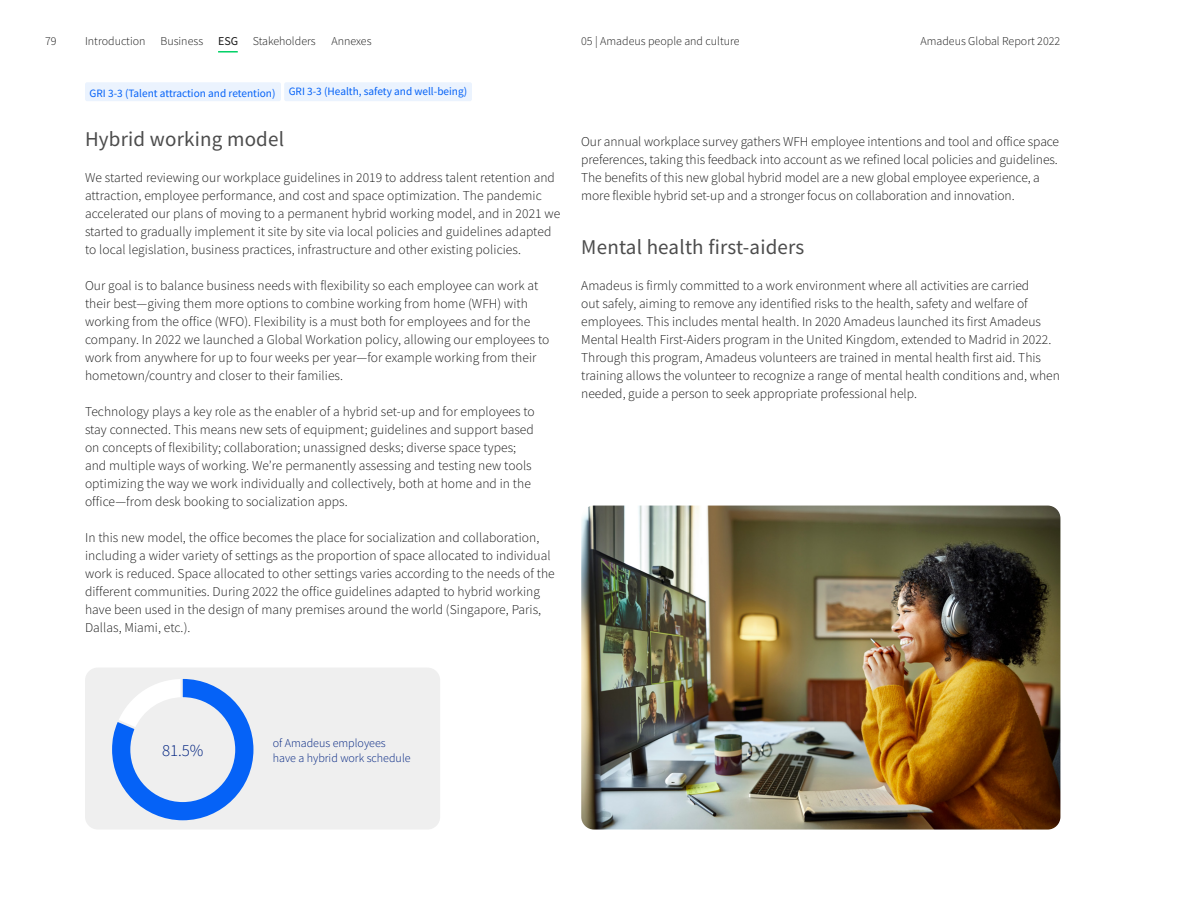
<style>
.page{position:relative;width:1188px;height:918px;background:#fff}
.page>*{position:absolute;margin:0;border:0;box-sizing:border-box;transform-origin:0 0}
.Heading_4{font:21px "Source Sans Pro";letter-spacing:.01em;color:#4c4c4c}
.t1{font:300 16.8px "Source Sans Pro";color:#002280}
.Paragraph{font:300 13.5px/18px "Source Sans Pro";letter-spacing:.005em;color:#191919}
.t2{font:12px "Source Sans Variable";color:#191919}
.t3{font:300 12px/15px "Source Sans Pro";color:#002280}
.GRI_label{font:11.25px "Source Sans Pro";color:#0562f7}
</style>
<div class="page">
<hr style="left:218px;top:51px;width:20px;height:2px;background:#00d165">
<div style="left:85px;top:82px;width:196px;height:19px;background:#ebf3fe;border-radius:2px"></div>
<div style="left:284px;top:82px;width:188px;height:19px;background:#ebf3fe;border-radius:2px"></div>
<div style="left:85px;top:668px;width:355px;height:162px;background:#efefef;border-radius:13px"></div>
<svg style="left:112px;top:678px;width:142px;height:143px"></svg>
<img style="left:581px;top:506px;width:479px;height:324px">
<p class="t2" style="left:45px;top:33px;width:13px">79</p>
<p class="t2" style="left:85px;top:33px;width:232px">Introduction Business ESG Stakeholders</p>
<p class="t2" style="left:331px;top:33px;width:42px">Annexes</p>
<p class="t2" style="left:581px;top:33px;width:160px">05 | Amadeus people and culture</p>
<p class="t2" style="left:920px;top:33px;width:141px">Amadeus Global Report 2022</p>
<p class="GRI_label" style="left:90px;top:86px;width:187px">GRI 3-3 (Talent attraction and retention)</p>
<p class="GRI_label" style="left:289px;top:84px;width:180px">GRI 3-3 (Health, safety and well-being)</p>
<h4 class="Heading_4" style="left:85px;top:125px;width:201px">Hybrid working model</h4>
<p class="Paragraph" style="left:85px;top:168px;width:477px">We started reviewing our workplace guidelines in 2019 to address talent retention and attraction, employee performance, and cost and space optimization. The pandemic accelerated our plans of moving to a permanent hybrid working model, and in 2021 we started to gradually implement it site by site via local policies and guidelines adapted to local legislation, business practices, infrastructure and other existing policies.</p>
<p class="Paragraph" style="left:85px;top:276px;width:466px">Our goal is to balance business needs with flexibility so each employee can work at their best—giving them more options to combine working from home (WFH) with working from the office (WFO). Flexibility is a must both for employees and for the company. In 2022 we launched a Global Workation policy, allowing our employees to work from anywhere for up to four weeks per year—for example working from their hometown/country and closer to their families.</p>
<p class="Paragraph" style="left:85px;top:402px;width:451px">Technology plays a key role as the enabler of a hybrid set-up and for employees to stay connected. This means new sets of equipment; guidelines and support based on concepts of flexibility; collaboration; unassigned desks; diverse space types; and multiple ways of working. We’re permanently assessing and testing new tools optimizing the way we work individually and collectively, both at home and in the office—from desk booking to socialization apps.</p>
<p class="Paragraph" style="left:85px;top:528px;width:471px">In this new model, the office becomes the place for socialization and collaboration, including a wider variety of settings as the proportion of space allocated to individual work is reduced. Space allocated to other settings varies according to the needs of the different communities. During 2022 the office guidelines adapted to hybrid working have been used in the design of many premises around the world (Singapore, Paris, Dallas, Miami, etc.).</p>
<p class="Paragraph" style="left:581px;top:132px;width:479px">Our annual workplace survey gathers WFH employee intentions and tool and office space preferences, taking this feedback into account as we refined local policies and guidelines.<br>The benefits of this new global hybrid model are a new global employee experience, a more flexible hybrid set-up and a stronger focus on collaboration and innovation.</p>
<h4 class="Heading_4" style="left:581px;top:233px;width:225px">Mental health first-aiders</h4>
<p class="Paragraph" style="left:581px;top:276px;width:480px">Amadeus is firmly committed to a work environment where all activities are carried<br>out safely, aiming to remove any identified risks to the health, safety and welfare of employees. This includes mental health. In 2020 Amadeus launched its first Amadeus Mental Health First-Aiders program in the United Kingdom, extended to Madrid in 2022.<br>Through this program, Amadeus volunteers are trained in mental health first aid. This training allows the volunteer to recognize a range of mental health conditions and, when needed, guide a person to seek appropriate professional help.</p>
<p class="t1" style="left:162px;top:740px;width:43px">81.5%</p>
<p class="t3" style="left:273px;top:735px;width:139px">of Amadeus employees have a hybrid work schedule</p>
</div>
